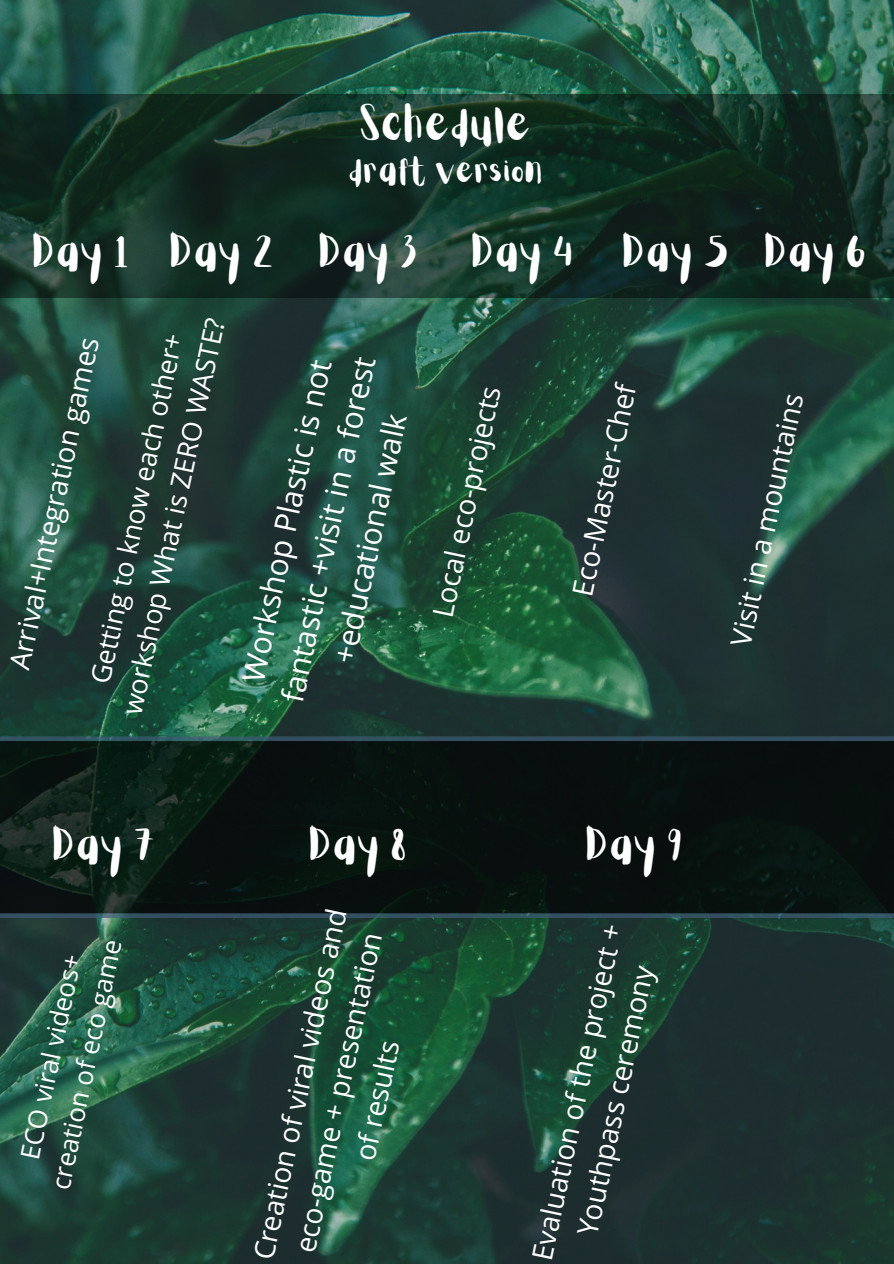
<style>
.page{position:relative;width:894px;height:1264px;background:#fff}
.page>*{position:absolute;margin:0;border:0;box-sizing:border-box;transform-origin:0 0}
.t1{font:39px "Aloja Extended";color:#fff}
.t2{font:36.6px "Aloja Extended";color:#fff}
.t3{font:36.15px "Aloja Extended";color:#fff}
.t4{font:30.3px/42.5px "Open Sans";color:#fff;text-align:center}
.t5{font:28.5px "Aloja Extended";color:#fff}
.t6{font:28.2px/39.3px "Open Sans";color:#fff;text-align:center}
.t7{font:27px/37.8px "Open Sans";color:#fff;text-align:center}
.t8{font:25.95px "Open Sans";color:#fff}
</style>
<div class="page">
<img style="left:0;top:0;width:893px;height:1263px">
<svg style="left:0;top:94px;width:893px;height:204px;background:#132e24"></svg>
<svg style="left:0;top:736px;width:893px;height:182px;background:#0b1714"></svg>
<h2 class="t1" style="left:360px;top:107px;width:173px">Schedule</h2>
<h2 class="t5" style="left:349px;top:158px;width:196px">draft version</h2>
<h1 class="t3" style="left:33px;top:236px;width:99px">Day 1</h1>
<h1 class="t2" style="left:171px;top:236px;width:106px">Day 2</h1>
<h1 class="t3" style="left:320px;top:237px;width:102px">Day 3</h1>
<h1 class="t3" style="left:472px;top:237px;width:104px">Day 4</h1>
<h1 class="t3" style="left:623px;top:237px;width:109px">Day 5</h1>
<h1 class="t3" style="left:765px;top:236px;width:104px">Day 6</h1>
<h2 class="t7" style="left:75px;top:702px;width:406px;rotate:-78deg">Getting to know each other+ workshop What is ZERO WASTE?</h2>
<h2 class="t6" style="left:-1px;top:664px;width:340px;rotate:-78deg">Arrival+Integration games</h2>
<h2 class="t4" style="left:228px;top:688px;width:353px;rotate:-78deg">Workshop Plastic is not fantastic +visit in a forest +educational walk</h2>
<h2 class="t6" style="left:422px;top:612px;width:237px;rotate:-78deg">Local eco-projects</h2>
<h1 class="t6" style="left:561px;top:591px;width:217px;rotate:-78deg">Eco-Master-Chef</h1>
<h2 class="t3" style="left:54px;top:829px;width:105px">Day 7</h2>
<p class="t3" style="left:310px;top:829px;width:100px">Day 8</p>
<h2 class="t3" style="left:586px;top:829px;width:99px">Day 9</h2>
<p class="t8" style="left:42px;top:1184px;width:256px;rotate:-78deg">creation of eco game</p>
<h1 class="t8" style="left:11px;top:1155px;width:210px;rotate:-78deg">ECO viral videos+</h1>
<p class="t6" style="left:243px;top:1254px;width:359px;rotate:-78deg">Creation of viral videos and eco-game + presentation of results</p>
<h2 class="t6" style="left:521px;top:1255px;width:345px;rotate:-78deg">Evaluation of the project +<br>Youthpass ceremony</h2>
<h1 class="t6" style="left:720px;top:641px;width:259px;rotate:-78deg">Visit in a mountains</h1>
</div>
